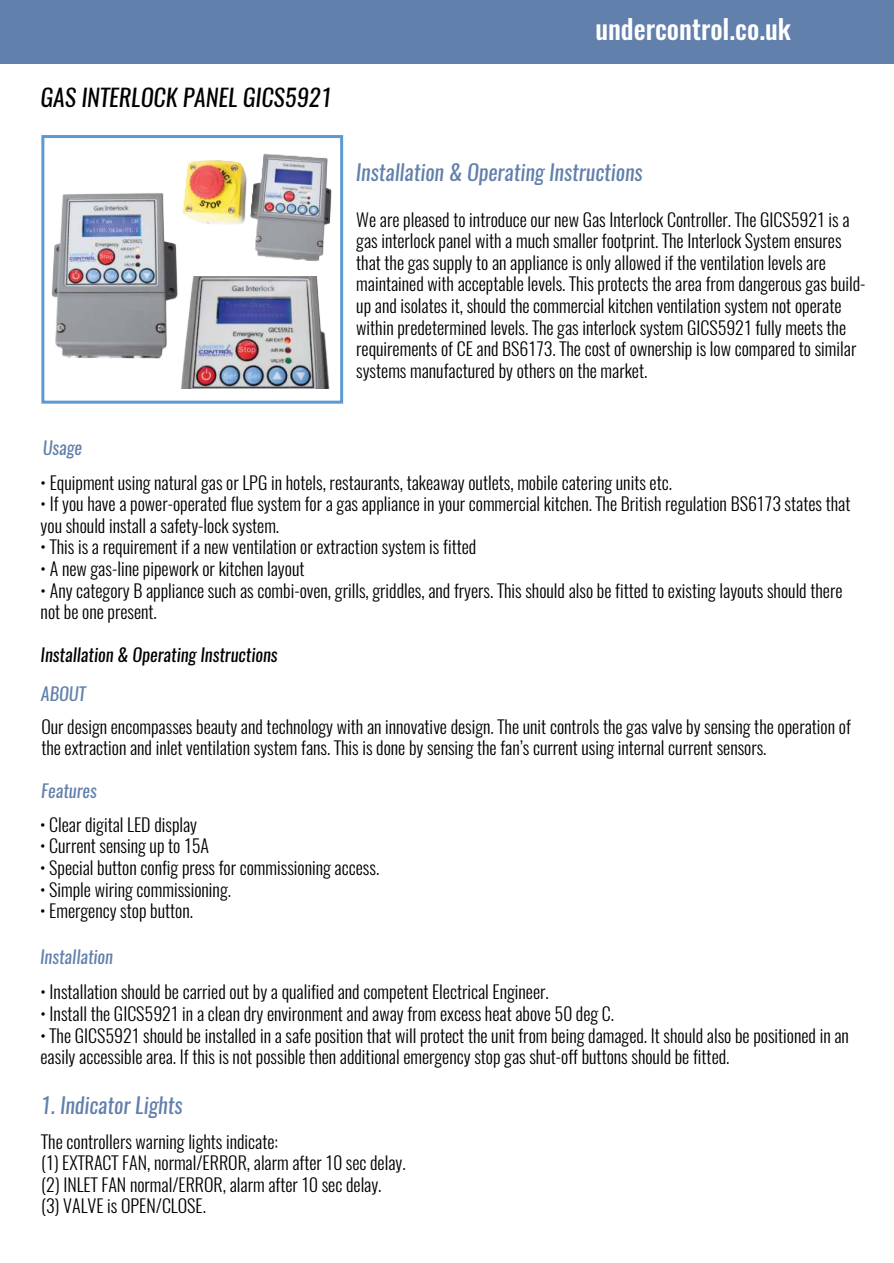
<style>
.page{position:relative;width:894px;height:1263px;background:#fff}
.page>*{position:absolute;margin:0;border:0;box-sizing:border-box;transform-origin:0 0}
.t1{font:500 27px "Oswald";color:#fff}
.t2{font:italic 23.85px "Oswald";color:#020102}
.t3{font:italic 21.75px "Oswald";color:#6280ac}
.t4{font:300 18px/21.6px "Oswald";color:#020102}
.t5{font:italic 18px "Oswald";color:#020102}
.t6{font:italic 18px "Oswald";color:#6280ac}
</style>
<div class="page">
<div style="left:0;top:0;width:893px;height:63px;background:#6280ac"></div>
<img style="left:185px;top:153px;width:147px;height:109px">
<img style="left:52px;top:184px;width:157px;height:175px">
<img style="left:176px;top:276px;width:154px;height:112px">
<div style="left:41px;top:135px;width:302px;height:269px;border:3px solid #5b9ad2"></div>
<h2 class="t2" style="left:40px;top:88px;width:293px">GAS INTERLOCK PANEL GICS5921</h2>
<p class="t6" style="left:43px;top:440px;width:41px">Usage</p>
<h1 class="t1" style="left:595px;top:18px;width:197px">undercontrol.co.uk</h1>
<p class="t3" style="left:356px;top:163px;width:288px">Installation &amp; Operating Instructions</p>
<p class="t4" style="left:356px;top:210px;width:510px">We are pleased to introduce our new Gas Interlock Controller. The GICS5921 is a gas interlock panel with a much smaller footprint. The Interlock System ensures that the gas supply to an appliance is only allowed if the ventilation levels are maintained with acceptable levels. This protects the area from dangerous gas build&shy;up and isolates it, should the commercial kitchen ventilation system not operate within predetermined levels. The gas interlock system GICS5921 fully meets the requirements of CE and BS6173. The cost of ownership is low compared to similar systems manufactured by others on the market.</p>
<p class="t4" style="left:41px;top:473px;width:811px">ï Equipment using natural gas or LPG in hotels, restaurants, takeaway outlets, mobile catering units etc.<br>ï If you have a power-operated flue system for a gas appliance in your commercial kitchen. The British regulation BS6173 states that you should install a safety-lock system.<br>ï This is a requirement if a new ventilation or extraction system is fitted<br>ï A new gas-line pipework or kitchen layout<br>ï Any category B appliance such as combi-oven, grills, griddles, and fryers. This should also be fitted to existing layouts should there not be one present.</p>
<p class="t5" style="left:41px;top:647px;width:238px">Installation &amp; Operating Instructions</p>
<p class="t6" style="left:41px;top:686px;width:46px">ABOUT</p>
<p class="t4" style="left:41px;top:717px;width:810px">Our design encompasses beauty and technology with an innovative design. The unit controls the gas valve by sensing the operation of the extraction and inlet ventilation system fans. This is done by sensing the fan’s current using internal current sensors.</p>
<p class="t6" style="left:41px;top:783px;width:57px">Features</p>
<p class="t4" style="left:40px;top:815px;width:340px">ï Clear digital LED display<br>ï Current sensing up to 15A<br>ï Special button config press for commissioning access. ï Simple wiring commissioning.<br>ï Emergency stop button.</p>
<p class="t6" style="left:40px;top:948px;width:74px">Installation</p>
<p class="t4" style="left:40px;top:982px;width:809px">ï Installation should be carried out by a qualified and competent Electrical Engineer.<br>ï Install the GICS5921 in a clean dry environment and away from excess heat above 50 deg C.<br>ï The GICS5921 should be installed in a safe position that will protect the unit from being damaged. It should also be positioned in an easily accessible area. If this is not possible then additional emergency stop gas shut-off buttons should be fitted.</p>
<p class="t3" style="left:40px;top:1096px;width:144px">1. Indicator Lights</p>
<p class="t4" style="left:41px;top:1132px;width:366px">The controllers warning lights indicate:<br>(1) EXTRACT FAN, normal/ERROR, alarm after 10 sec delay. (2) INLET FAN normal/ERROR, alarm after 10 sec delay.<br>(3) VALVE is OPEN/CLOSE.</p>
</div>
